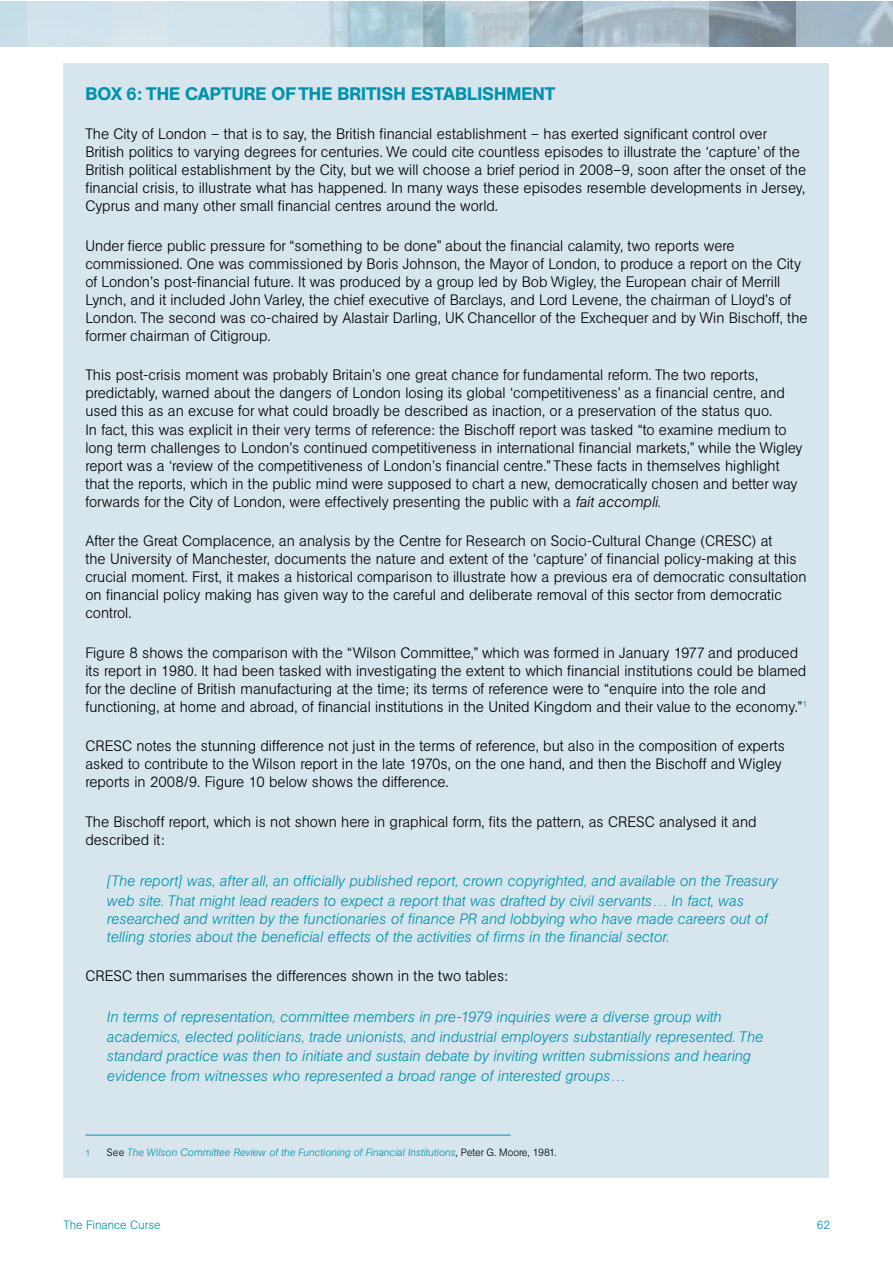
<style>
.page{position:relative;width:893px;height:1263px;background:#fff}
.page>*{position:absolute;margin:0;border:0;box-sizing:border-box;transform-origin:0 0}
.t1{font:500 18px "AG Book BQ";color:#0092ae}
.t2{font:300 15px/18px "AG Book BQ";color:#000}
.t3{font:italic 300 15px/19.5px "AG Book BQ";color:#0092ae}
.t4{font:300 12px "AG Book BQ";color:#0092ae}
.t5{font:italic 300 10.5px "AG Book BQ";color:#0092ae}
.t6{font:300 9px "AG Book BQ";color:#0092ae}
.s1{font-style:italic}
.s2{font-style:normal;color:#000}
</style>
<div class="page">
<svg style="left:26px;top:1px;width:866px;height:46px"></svg>
<div style="left:112px;top:1px;width:54px;height:46px;background:#d7e3ea"></div>
<img style="left:529px;top:1px;width:54px;height:46px">
<img style="left:709px;top:1px;width:86px;height:46px">
<img style="left:423px;top:1px;width:22px;height:46px">
<div style="left:64px;top:64px;width:765px;height:1114px;background:#d7e6ed"></div>
<hr style="left:85px;top:1135px;width:426px;height:1px;background:#0092ae">
<p class="t1" style="left:85px;top:82px;width:471px">BOX 6: THE CAPTURE OF THE BRITISH ESTABLISHMENT</p>
<p class="t2" style="left:85px;top:125px;width:722px">The City of London – that is to say, the British financial establishment – has exerted significant control over British politics to varying degrees for centuries. We could cite countless episodes to illustrate the ‘capture’ of the British political establishment by the City, but we will choose a brief period in 2008–9, soon after the onset of the financial crisis, to illustrate what has happened. In many ways these episodes resemble developments in Jersey, Cyprus and many other small financial centres around the world.</p>
<p class="t2" style="left:85px;top:237px;width:724px">Under fierce public pressure for “something to be done” about the financial calamity, two reports were commissioned. One was commissioned by Boris Johnson, the Mayor of London, to produce a report on the City of London’s post-financial future. It was produced by a group led by Bob Wigley, the European chair of Merrill Lynch, and it included John Varley, the chief executive of Barclays, and Lord Levene, the chairman of Lloyd’s of London. The second was co-chaired by Alastair Darling, UK Chancellor of the Exchequer and by Win Bischoff, the former chairman of Citigroup.</p>
<p class="t2" style="left:85px;top:366px;width:719px">This post-crisis moment was probably Britain’s one great chance for fundamental reform. The two reports, predictably, warned about the dangers of London losing its global ‘competitiveness’ as a financial centre, and used this as an excuse for what could broadly be described as inaction, or a preservation of the status quo.<br>In fact, this was explicit in their very terms of reference: the Bischoff report was tasked “to examine medium to long term challenges to London’s continued competitiveness in international financial markets,” while the Wigley report was a ‘review of the competitiveness of London’s financial centre.” These facts in themselves highlight that the reports, which in the public mind were supposed to chart a new, democratically chosen and better way forwards for the City of London, were effectively presenting the public with a <span class="s1">fait accompli.</span></p>
<p class="t2" style="left:85px;top:532px;width:723px">After the Great Complacence, an analysis by the Centre for Research on Socio-Cultural Change (CRESC) at<br>the University of Manchester, documents the nature and extent of the ‘capture’ of financial policy-making at this crucial moment. First, it makes a historical comparison to illustrate how a previous era of democratic consultation on financial policy making has given way to the careful and deliberate removal of this sector from democratic control.</p>
<p class="t2" style="left:85px;top:644px;width:724px">Figure 8 shows the comparison with the “Wilson Committee,” which was formed in January 1977 and produced its report in 1980. It had been tasked with investigating the extent to which financial institutions could be blamed for the decline of British manufacturing at the time; its terms of reference were to “enquire into the role and functioning, at home and abroad, of financial institutions in the United Kingdom and their value to the economy.”<sup>1</sup></p>
<p class="t2" style="left:85px;top:737px;width:701px">CRESC notes the stunning difference not just in the terms of reference, but also in the composition of experts asked to contribute to the Wilson report in the late 1970s, on the one hand, and then the Bischoff and Wigley reports in 2008/9. Figure 10 below shows the difference.</p>
<p class="t2" style="left:85px;top:813px;width:673px">The Bischoff report, which is not shown here in graphical form, fits the pattern, as CRESC analysed it and described it:</p>
<p class="t3" style="left:107px;top:871px;width:673px">[The report] was, after all, an officially published report, crown copyrighted, and available on the Treasury web site. That might lead readers to expect a report that was drafted by civil servants… In fact, was</p>
<p class="t3" style="left:107px;top:910px;width:662px;line-height:18px">researched and written by the functionaries of finance PR and lobbying who have made careers out of telling stories about the beneficial effects of the activities of firms in the financial sector.</p>
<p class="t2" style="left:85px;top:967px;width:424px">CRESC then summarises the differences shown in the two tables:</p>
<p class="t3" style="left:107px;top:1007px;width:658px">In terms of representation, committee members in pre-1979 inquiries were a diverse group with academics, elected politicians, trade unionists, and industrial employers substantially represented. The standard practice was then to initiate and sustain debate by inviting written submissions and hearing evidence from witnesses who represented a broad range of interested groups…</p>
<p class="t6" style="left:85px;top:1148px;width:7px">1</p>
<p class="t5" style="left:107px;top:1147px;width:452px"><span class="s2">See</span> The Wilson Committee Review of the Functioning of Financial Institutions<span class="s2">, Peter G. Moore, 1981.</span></p>
<p class="t4" style="left:64px;top:1217px;width:98px">The Finance Curse</p>
<p class="t4" style="left:817px;top:1217px;width:15px">62</p>
</div>
